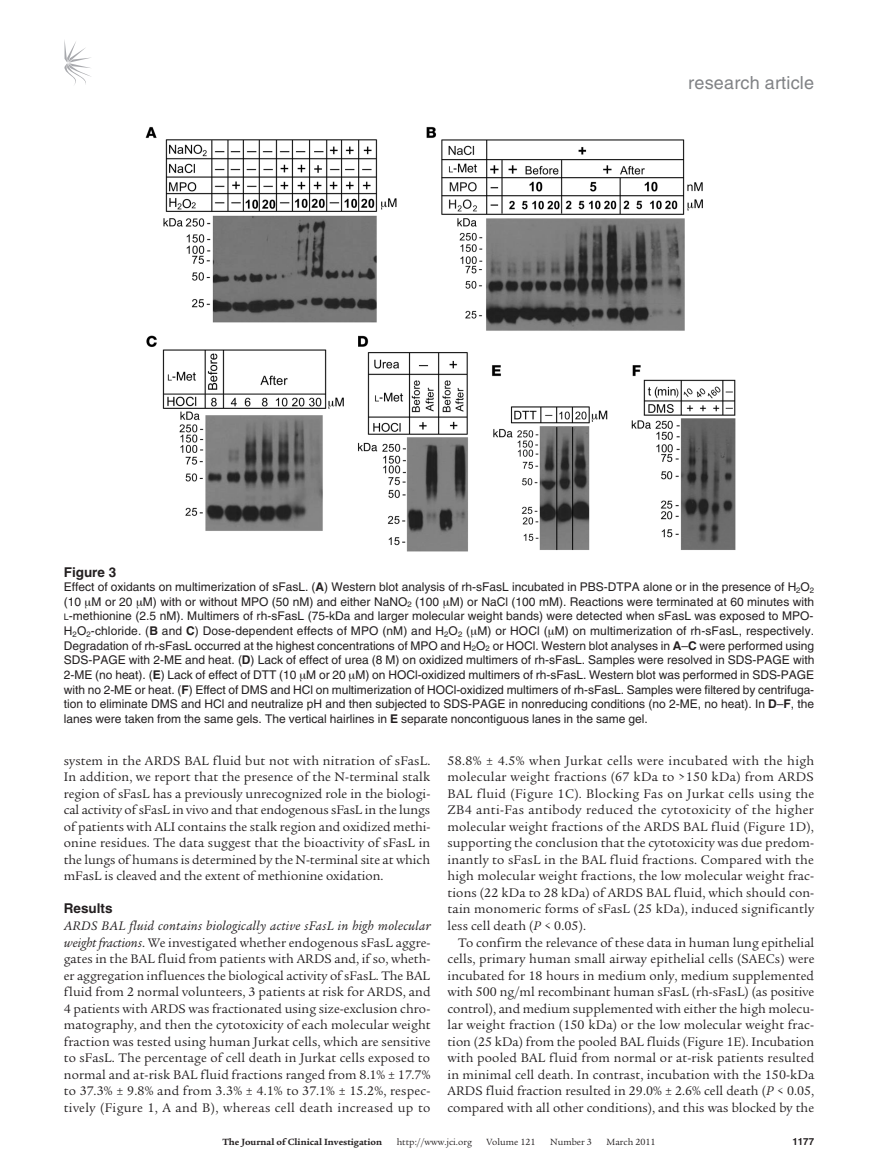
<style>
.page{position:relative;width:878px;height:1175px;background:#fff}
.page>*{position:absolute;margin:0;border:0;box-sizing:border-box;transform-origin:0 0}
.t1{font:18px "Helvetica LT Std";letter-spacing:.01em;color:#808285}
.t2{font:13.5px/16.5px "Legacy Serif Std";letter-spacing:.005em;color:#231f20;text-align:justify}
.t3{font:700 13.5px "Helvetica LT Std";color:#231f20}
.t4{font:12px/14.7px "Helvetica LT Std";color:#231f20;text-align:justify}
.t5{font:9.75px "Legacy Serif Std";color:#231f20}
.t6{font:700 9.75px "Legacy Serif Std";color:#231f20}
.t7{font:700 9.75px "Helvetica LT Std";color:#231f20}
.s1{font-weight:700}
.s2{font-size:9px}
.s3{font-style:italic}
</style>
<div class="page">
<svg style="left:64px;top:40px;width:27px;height:45px"></svg>
<img style="left:145px;top:126px;width:591px;height:426px">
<h1 class="t1" style="left:688px;top:73px;width:127px">research article</h1>
<p class="t3" style="left:64px;top:563px;width:54px">Figure 3</p>
<p class="t4" style="left:64px;top:579px;width:752px">Effect of oxidants on multimerization of sFasL. (<span class="s1">A</span>) Western blot analysis of rh-sFasL incubated in PBS-DTPA alone or in the presence of H<sub>2</sub>O<sub>2 </sub>(10 M or 20 M) with or without MPO (50 nM) and either NaNO<sub>2</sub> (100 M) or NaCl (100 mM). Reactions were terminated at 60 minutes with <span class="s2">l</span>-methionine (2.5 nM). Multimers of rh-sFasL (75-kDa and larger molecular weight bands) were detected when sFasL was exposed to MPO-H<sub>2</sub>O<sub>2</sub>-chloride. (<span class="s1">B</span> and <span class="s1">C</span>) Dose-dependent effects of MPO (nM) and H<sub>2</sub>O<sub>2</sub> ( M) or HOCl ( M) on multimerization of rh-sFasL, respectively.<br>Degradation of rh-sFasL occurred at the highest concentrations of MPO and H<sub>2</sub>O<sub>2</sub> or HOCl. Western blot analyses in <span class="s1">A</span>–<span class="s1">C</span> were performed using SDS-PAGE with 2-ME and heat. (<span class="s1">D</span>) Lack of effect of urea (8 M) on oxidized multimers of rh-sFasL. Samples were resolved in SDS-PAGE with 2-ME (no heat). (<span class="s1">E</span>) Lack of effect of DTT (10 M or 20 M) on HOCl-oxidized multimers of rh-sFasL. Western blot was performed in SDS-PAGE with no 2-ME or heat. (<span class="s1">F</span>) Effect of DMS and HCl on multimerization of HOCl-oxidized multimers of rh-sFasL. Samples were filtered by centrifuga&shy;tion to eliminate DMS and HCl and neutralize pH and then subjected to SDS-PAGE in nonreducing conditions (no 2-ME, no heat). In <span class="s1">D</span>–<span class="s1">F</span>, the lanes were taken from the same gels. The vertical hairlines in <span class="s1">E</span> separate noncontiguous lanes in the same gel.</p>
<p class="t2" style="left:64px;top:752px;width:368px">system in the ARDS BAL fluid but not with nitration of sFasL.<br>In addition, we report that the presence of the N-terminal stalk region of sFasL has a previously unrecognized role in the biologi&shy;cal activity of sFasL in vivo and that endogenous sFasL in the lungs of patients with ALI contains the stalk region and oxidized methi&shy;onine residues. The data suggest that the bioactivity of sFasL in the lungs of humans is determined by the N-terminal site at which mFasL is cleaved and the extent of methionine oxidation.</p>
<p class="t3" style="left:64px;top:900px;width:50px">Results</p>
<p class="t2" style="left:64px;top:917px;width:368px"><span class="s3">ARDS BAL fluid contains biologically active sFasL in high molecular weight fractions</span>. We investigated whether endogenous sFasL aggre&shy;gates in the BAL fluid from patients with ARDS and, if so, wheth&shy;er aggregation influences the biological activity of sFasL. The BAL fluid from 2 normal volunteers, 3 patients at risk for ARDS, and 4 patients with ARDS was fractionated using size-exclusion chro&shy;matography, and then the cytotoxicity of each molecular weight fraction was tested using human Jurkat cells, which are sensitive to sFasL. The percentage of cell death in Jurkat cells exposed to normal and at-risk BAL fluid fractions ranged from 8.1% ± 17.7% to 37.3% ± 9.8% and from 3.3% ± 4.1% to 37.1% ± 15.2%, respec&shy;tively (Figure 1, A and B), whereas cell death increased up to</p>
<p class="t2" style="left:447px;top:752px;width:368px">58.8% ± 4.5% when Jurkat cells were incubated with the high molecular weight fractions (67 kDa to &gt;150 kDa) from ARDS BAL fluid (Figure 1C). Blocking Fas on Jurkat cells using the ZB4 anti-Fas antibody reduced the cytotoxicity of the higher molecular weight fractions of the ARDS BAL fluid (Figure 1D), supporting the conclusion that the cytotoxicity was due predom&shy;inantly to sFasL in the BAL fluid fractions. Compared with the high molecular weight fractions, the low molecular weight frac&shy;tions (22 kDa to 28 kDa) of ARDS BAL fluid, which should con&shy;tain monomeric forms of sFasL (25 kDa), induced significantly less cell death (<span class="s3">P</span> &lt; 0.05).</p>
<p class="t2" style="left:447px;top:934px;width:368px;text-indent:11px">To confirm the relevance of these data in human lung epithelial cells, primary human small airway epithelial cells (SAECs) were incubated for 18 hours in medium only, medium supplemented with 500 ng/ml recombinant human sFasL (rh-sFasL) (as positive control), and medium supplemented with either the high molecu&shy;lar weight fraction (150 kDa) or the low molecular weight frac&shy;tion (25 kDa) from the pooled BAL fluids (Figure 1E). Incubation with pooled BAL fluid from normal or at-risk patients resulted in minimal cell death. In contrast, incubation with the 150-kDa ARDS fluid fraction resulted in 29.0% ± 2.6% cell death (<span class="s3">P</span> &lt; 0.05, compared with all other conditions), and this was blocked by the</p>
<p class="t6" style="left:222px;top:1135px;width:161px">The Journal of Clinical Investigation</p>
<p class="t5" style="left:396px;top:1136px;width:77px">http://www.jci.org</p>
<p class="t5" style="left:486px;top:1136px;width:50px">Volume 121</p>
<p class="t5" style="left:550px;top:1136px;width:43px">Number 3</p>
<p class="t5" style="left:606px;top:1136px;width:51px">March 2011</p>
<p class="t7" style="left:792px;top:1135px;width:23px">1177</p>
</div>
